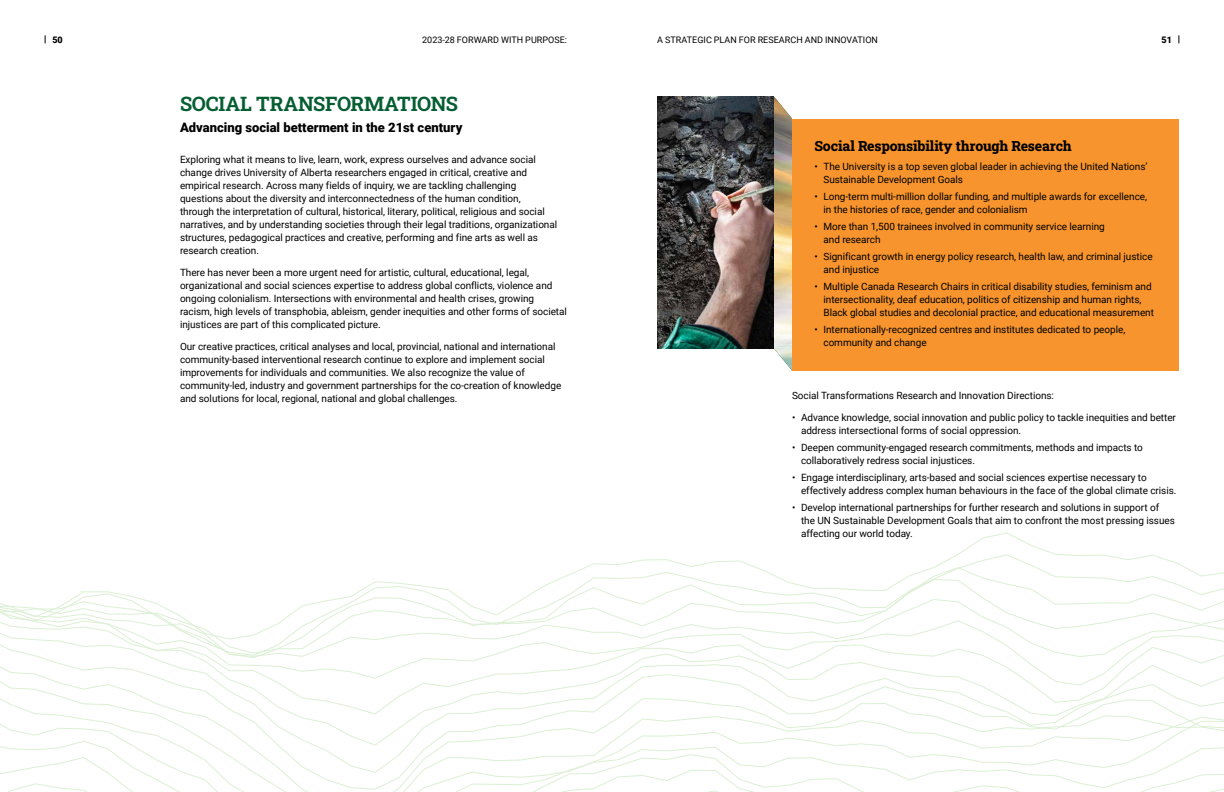
<style>
.page{position:relative;width:1224px;height:792px;background:#fff}
.page>*{position:absolute;margin:0;border:0;box-sizing:border-box;transform-origin:0 0}
.t1{font:20px "Roboto Slab";letter-spacing:-.01em;color:#055d32}
.t2{font:14px "Roboto Slab";letter-spacing:-.015em;color:#000}
.t3{font:900 13px "Roboto";color:#000}
.t4{font:10px/13px "Roboto";letter-spacing:-.005em;color:#000}
.t5{font:9px "Roboto";letter-spacing:.005em;color:#000}
.t6{font:900 9px "Roboto";color:#000}
</style>
<div class="page">
<div style="left:792px;top:119px;width:387px;height:252px;background:#f7942d"></div>
<img style="left:774px;top:96px;width:18px;height:275px">
<img style="left:657px;top:96px;width:117px;height:252px">
<svg style="left:0;top:773px;width:1224px;height:17px"></svg>
<svg style="left:0;top:746px;width:1224px;height:27px"></svg>
<svg style="left:0;top:715px;width:1224px;height:31px"></svg>
<svg style="left:0;top:686px;width:1224px;height:29px"></svg>
<svg style="left:0;top:658px;width:1224px;height:28px"></svg>
<svg style="left:0;top:640px;width:1224px;height:16px"></svg>
<svg style="left:0;top:532px;width:1224px;height:108px"></svg>
<svg style="left:0;top:532px;width:973px;height:84px"></svg>
<svg style="left:1064px;top:532px;width:160px;height:29px"></svg>
<svg style="left:711px;top:532px;width:251px;height:23px"></svg>
<svg style="left:0;top:532px;width:536px;height:67px"></svg>
<p class="t6" style="left:52px;top:33px;width:12px">50</p>
<p class="t5" style="left:422px;top:33px;width:146px">2023-28 FORWARD WITH PURPOSE:</p>
<p class="t5" style="left:657px;top:34px;width:222px">A STRATEGIC PLAN FOR RESEARCH AND INNOVATION</p>
<p class="t6" style="left:1162px;top:33px;width:12px">51</p>
<h1 class="t1" style="left:180px;top:90px;width:280px">SOCIAL TRANSFORMATIONS</h1>
<h3 class="t3" style="left:180px;top:119px;width:284px">Advancing social betterment in the 21st century</h3>
<p class="t4" style="left:180px;top:153px;width:379px">Exploring what it means to live, learn, work, express ourselves and advance social change drives University of Alberta researchers engaged in critical, creative and empirical research. Across many fields of inquiry, we are tackling challenging questions about the diversity and interconnectedness of the human condition, through the interpretation of cultural, historical, literary, political, religious and social narratives, and by understanding societies through their legal traditions, organizational structures, pedagogical practices and creative, performing and fine arts as well as research creation.</p>
<p class="t4" style="left:180px;top:266px;width:389px">There has never been a more urgent need for artistic, cultural, educational, legal, organizational and social sciences expertise to address global conflicts, violence and ongoing colonialism. Intersections with environmental and health crises, growing racism, high levels of transphobia, ableism, gender inequities and other forms of societal injustices are part of this complicated picture.</p>
<p class="t4" style="left:180px;top:340px;width:383px">Our creative practices, critical analyses and local, provincial, national and international community-based interventional research continue to explore and implement social improvements for individuals and communities. We also recognize the value of community-led, industry and government partnerships for the co-creation of knowledge and solutions for local, regional, national and global challenges.</p>
<h2 class="t2" style="left:814px;top:136px;width:259px">Social Responsibility through Research</h2>
<p class="t4" style="left:824px;top:160px;width:326px;text-indent:-9px">• The University is a top seven global leader in achieving the United Nations’<br>Sustainable Development Goals</p>
<p class="t4" style="left:824px;top:190px;width:325px;text-indent:-9px">• Long-term multi-million dollar funding, and multiple awards for excellence, in the histories of race, gender and colonialism</p>
<p class="t4" style="left:824px;top:220px;width:283px;text-indent:-9px">• More than 1,500 trainees involved in community service learning and research</p>
<p class="t4" style="left:824px;top:250px;width:331px;text-indent:-9px">• Significant growth in energy policy research, health law, and criminal justice and injustice</p>
<p class="t4" style="left:824px;top:280px;width:332px;text-indent:-9px">• Multiple Canada Research Chairs in critical disability studies, feminism and intersectionality, deaf education, politics of citizenship and human rights,<br>Black global studies and decolonial practice, and educational measurement</p>
<p class="t4" style="left:824px;top:323px;width:303px;text-indent:-9px">• Internationally-recognized centres and institutes dedicated to people, community and change</p>
<p class="t4" style="left:792px;top:389px;width:264px">Social Transformations Research and Innovation Directions:</p>
<p class="t4" style="left:801px;top:411px;width:377px;text-indent:-9px">• Advance knowledge, social innovation and public policy to tackle inequities and better address intersectional forms of social oppression.</p>
<p class="t4" style="left:801px;top:441px;width:344px;text-indent:-9px">• Deepen community-engaged research commitments, methods and impacts to collaboratively redress social injustices.</p>
<p class="t4" style="left:801px;top:471px;width:377px;text-indent:-9px">• Engage interdisciplinary, arts-based and social sciences expertise necessary to effectively address complex human behaviours in the face of the global climate crisis.</p>
<p class="t4" style="left:801px;top:501px;width:375px;text-indent:-9px">• Develop international partnerships for further research and solutions in support of the UN Sustainable Development Goals that aim to confront the most pressing issues affecting our world today.</p>
</div>
